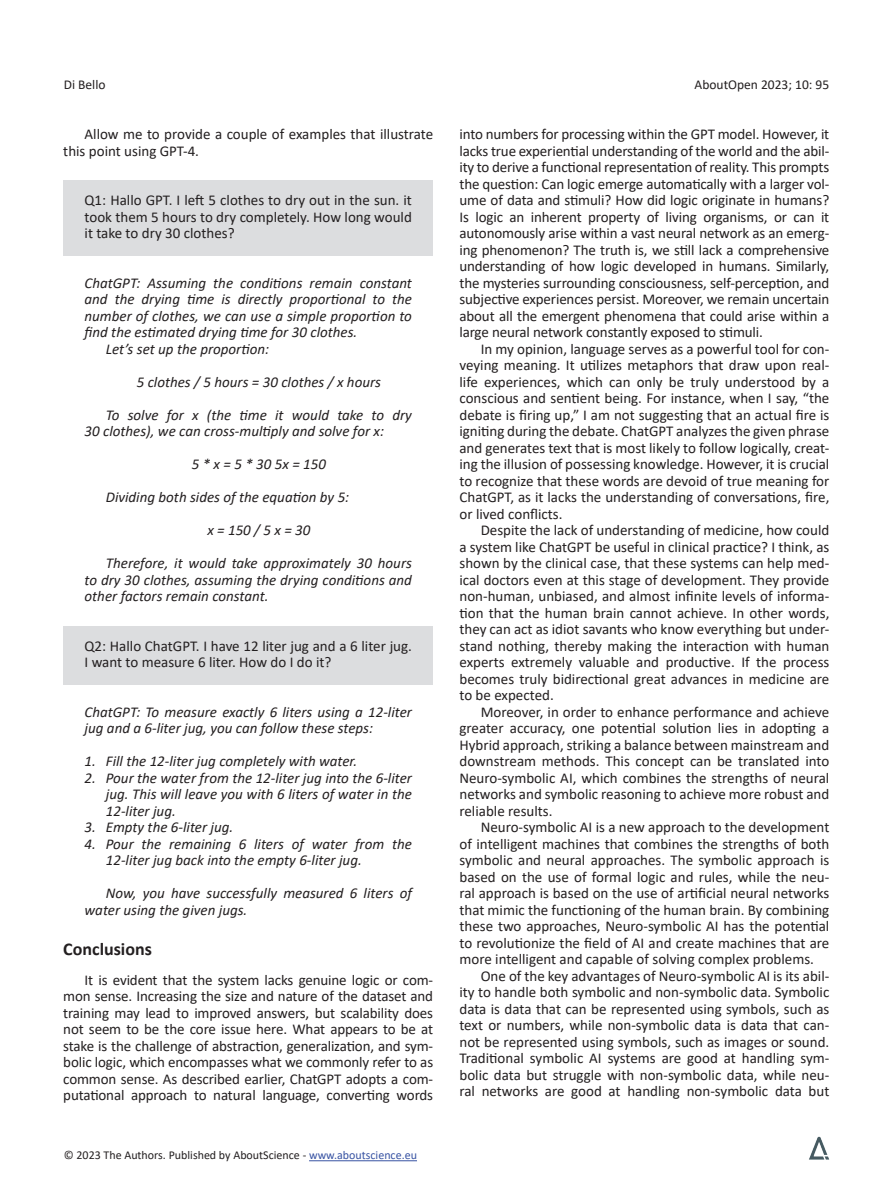
<style>
.page{position:relative;width:893px;height:1191px;background:#fff}
.page>*{position:absolute;margin:0;border:0;box-sizing:border-box;transform-origin:0 0}
.t1{font:700 18px "Calibri";color:#231f20}
.t2{font:15px/16.5px "Calibri";color:#231f20;text-align:justify}
.t3{font:italic 15px/16.5px "Calibri";color:#231f20}
.t4{font:13.5px "Calibri";color:#231f20}
.t5{font:12px "Calibri";color:#231f20}
.s1{color:#3853a3}
</style>
<div class="page">
<hr style="left:309px;top:1160px;width:108px;height:1px;background:#3853a3">
<img style="left:809px;top:1136px;width:21px;height:24px">
<div style="left:63px;top:180px;width:370px;height:75px;background:#dcdddf"></div>
<div style="left:63px;top:626px;width:370px;height:58px;background:#dcdddf"></div>
<p class="t4" style="left:64px;top:75px;width:43px">Di Bello</p>
<p class="t4" style="left:695px;top:75px;width:136px">AboutOpen 2023; 10: 95</p>
<p class="t2" style="left:459px;top:125px;width:371px">into numbers for processing within the GPT model. However, it lacks true experiential understanding of the world and the abil&shy;ity to derive a functional representation of reality. This prompts the question: Can logic emerge automatically with a larger vol&shy;ume of data and stimuli? How did logic originate in humans?<br>Is logic an inherent property of living organisms, or can it autonomously arise within a vast neural network as an emerg&shy;ing phenomenon? The truth is, we still lack a comprehensive understanding of how logic developed in humans. Similarly, the mysteries surrounding consciousness, self-perception, and subjective experiences persist. Moreover, we remain uncertain about all the emergent phenomena that could arise within a large neural network constantly exposed to stimuli.</p>
<p class="t2" style="left:459px;top:340px;width:371px;text-indent:21px">In my opinion, language serves as a powerful tool for con&shy;veying meaning. It utilizes metaphors that draw upon real&shy;life experiences, which can only be truly understood by a conscious and sentient being. For instance, when I say, “the debate is firing up,” I am not suggesting that an actual fire is igniting during the debate. ChatGPT analyzes the given phrase and generates text that is most likely to follow logically, creat&shy;ing the illusion of possessing knowledge. However, it is crucial to recognize that these words are devoid of true meaning for ChatGPT, as it lacks the understanding of conversations, fire, or lived conflicts.</p>
<p class="t2" style="left:459px;top:521px;width:371px;text-indent:21px">Despite the lack of understanding of medicine, how could a system like ChatGPT be useful in clinical practice? I think, as shown by the clinical case, that these systems can help med&shy;ical doctors even at this stage of development. They provide non-human, unbiased, and almost infinite levels of informa&shy;tion that the human brain cannot achieve. In other words, they can act as idiot savants who know everything but under&shy;stand nothing, thereby making the interaction with human experts extremely valuable and productive. If the process becomes truly bidirectional great advances in medicine are to be expected.</p>
<p class="t2" style="left:459px;top:703px;width:371px;text-indent:21px">Moreover, in order to enhance performance and achieve greater accuracy, one potential solution lies in adopting a Hybrid approach, striking a balance between mainstream and downstream methods. This concept can be translated into Neuro-symbolic AI, which combines the strengths of neural networks and symbolic reasoning to achieve more robust and reliable results.</p>
<p class="t2" style="left:459px;top:818px;width:371px;text-indent:21px">Neuro-symbolic AI is a new approach to the development of intelligent machines that combines the strengths of both symbolic and neural approaches. The symbolic approach is based on the use of formal logic and rules, while the neu&shy;ral approach is based on the use of artificial neural networks that mimic the functioning of the human brain. By combining these two approaches, Neuro-symbolic AI has the potential to revolutionize the field of AI and create machines that are more intelligent and capable of solving complex problems.</p>
<p class="t2" style="left:459px;top:967px;width:371px;text-indent:21px">One of the key advantages of Neuro-symbolic AI is its abil&shy;ity to handle both symbolic and non-symbolic data. Symbolic data is data that can be represented using symbols, such as text or numbers, while non-symbolic data is data that can&shy;not be represented using symbols, such as images or sound.<br>Traditional symbolic AI systems are good at handling sym&shy;bolic data but struggle with non-symbolic data, while neu&shy;ral networks are good at handling non-symbolic data but</p>
<p class="t2" style="left:63px;top:125px;width:371px;text-indent:21px">Allow me to provide a couple of examples that illustrate this point using GPT-4.</p>
<p class="t2" style="left:85px;top:191px;width:329px">Q1: Hallo GPT. I left 5 clothes to dry out in the sun. it took them 5 hours to dry completely. How long would it take to dry 30 clothes?</p>
<p class="t3" style="left:85px;top:274px;width:329px">ChatGPT: Assuming the conditions remain constant</p>
<p class="t3" style="left:85px;top:290px;width:329px">and the drying time is directly proportional to the</p>
<p class="t3" style="left:85px;top:307px;width:329px">number of clothes, we can use a simple proportion to</p>
<p class="t3" style="left:85px;top:323px;width:274px">find the estimated drying time for 30 clothes.</p>
<p class="t3" style="left:106px;top:340px;width:165px">Let’s set up the proportion:</p>
<p class="t3" style="left:137px;top:373px;width:246px">5 clothes / 5 hours = 30 clothes / x hours</p>
<p class="t3" style="left:85px;top:406px;width:329px;text-indent:21px">To solve for x (the time it would take to dry<br>30 clothes), we can cross-multiply and solve for x:</p>
<p class="t3" style="left:192px;top:455px;width:136px">5 * x = 5 * 30 5x = 150</p>
<p class="t3" style="left:106px;top:488px;width:245px">Dividing both sides of the equation by 5:</p>
<p class="t3" style="left:207px;top:521px;width:105px">x = 150 / 5 x = 30</p>
<p class="t3" style="left:85px;top:554px;width:329px;text-align:justify;text-indent:21px">Therefore, it would take approximately 30 hours to dry 30 clothes, assuming the drying conditions and other factors remain constant.</p>
<p class="t2" style="left:85px;top:637px;width:329px">Q2: Hallo ChatGPT. I have 12 liter jug and a 6 liter jug.<br>I want to measure 6 liter. How do I do it?</p>
<p class="t3" style="left:85px;top:703px;width:329px">ChatGPT: To measure exactly 6 liters using a 12-liter jug and a 6-liter jug, you can follow these steps:</p>
<p class="t3" style="left:85px;top:752px;width:274px">1. Fill the 12-liter jug completely with water.</p>
<p class="t3" style="left:106px;top:769px;width:308px;text-align:justify;text-indent:-21px">2. Pour the water from the 12-liter jug into the 6-liter jug. This will leave you with 6 liters of water in the 12-liter jug.</p>
<p class="t3" style="left:85px;top:818px;width:150px">3. Empty the 6-liter jug.</p>
<p class="t3" style="left:106px;top:835px;width:308px;text-indent:-21px">4. Pour the remaining 6 liters of water from the<br>12-liter jug back into the empty 6-liter jug.</p>
<p class="t3" style="left:85px;top:884px;width:329px;text-indent:21px">Now, you have successfully measured 6 liters of water using the given jugs.</p>
<p class="t1" style="left:63px;top:936px;width:90px">Conclusions</p>
<p class="t2" style="left:63px;top:971px;width:371px;text-indent:21px">It is evident that the system lacks genuine logic or com&shy;mon sense. Increasing the size and nature of the dataset and training may lead to improved answers, but scalability does not seem to be the core issue here. What appears to be at stake is the challenge of abstraction, generalization, and sym&shy;bolic logic, which encompasses what we commonly refer to as common sense. As described earlier, ChatGPT adopts a com&shy;putational approach to natural language, converting words</p>
<p class="t5" style="left:64px;top:1147px;width:355px">© 2023 The Authors. Published by AboutScience - <span class="s1">www.aboutscience.eu</span></p>
</div>
